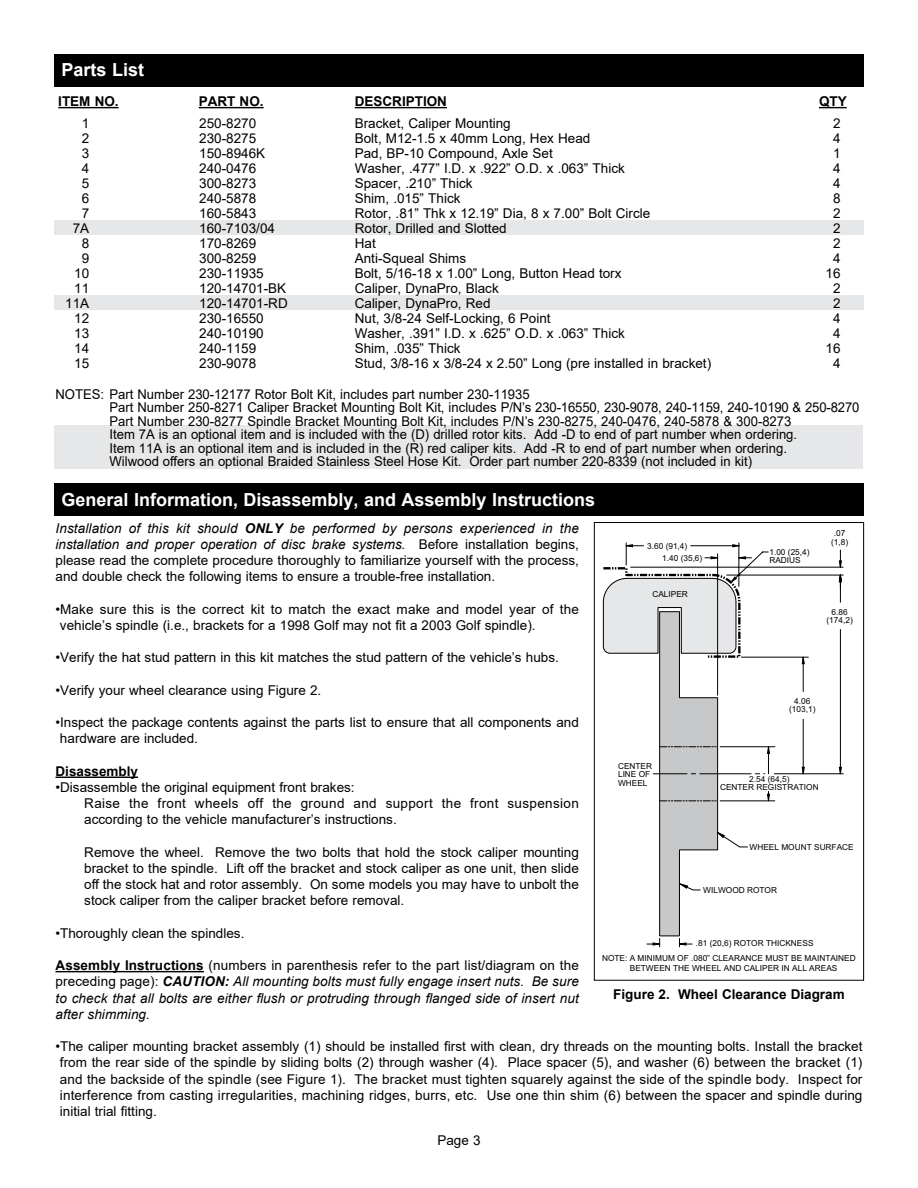
<style>
.page{position:relative;width:918px;height:1188px;background:#fff}
.page>*{position:absolute;margin:0;border:0;box-sizing:border-box;transform-origin:0 0}
.t1{font:700 18px "Arial";color:#fff}
.t2{font:13.5px/15px "Arial";color:#000}
.t3{font:italic 13.5px/16.2px "Arial";letter-spacing:.01em;color:#000;text-align:justify}
.t4{font:700 13.5px "Arial";color:#000}
.t5{font:8.25px/8.2px "Arial";color:#000;text-align:center}
.s1{font-style:italic}
.s2{font-weight:700;font-style:italic}
.s3{font-weight:700;font-style:normal}
.s4{font-style:normal}
.s5{font-weight:700}
</style>
<div class="page">
<div style="left:54px;top:484px;width:810px;height:32px;background:#000"></div>
<div style="left:54px;top:54px;width:810px;height:32px;background:#000"></div>
<hr style="left:56px;top:777px;width:82px;height:1px;background:#000">
<hr style="left:56px;top:971px;width:148px;height:1px;background:#000">
<svg style="left:626px;top:542px;width:218px;height:405px"></svg>
<svg style="left:839px;top:767px;width:2px;height:7px"></svg>
<svg style="left:839px;top:550px;width:3px;height:17px"></svg>
<svg style="left:802px;top:767px;width:2px;height:7px"></svg>
<svg style="left:802px;top:657px;width:2px;height:7px"></svg>
<svg style="left:839px;top:575px;width:2px;height:7px"></svg>
<svg style="left:739px;top:557px;width:6px;height:2px"></svg>
<svg style="left:711px;top:557px;width:7px;height:2px"></svg>
<svg style="left:625px;top:544px;width:115px;height:3px"></svg>
<svg style="left:679px;top:943px;width:7px;height:2px"></svg>
<svg style="left:653px;top:943px;width:7px;height:2px"></svg>
<svg style="left:602px;top:566px;width:167px;height:370px"></svg>
<hr style="left:631px;top:567px;width:212px;height:1px;background:#000">
<div style="left:594px;top:522px;width:270px;height:459px;border:1px solid #000"></div>
<div style="left:54px;top:425px;width:808px;height:43px;background:#e6e7e8"></div>
<div style="left:54px;top:220px;width:810px;height:15px;background:#e6e7e8"></div>
<div style="left:54px;top:295px;width:810px;height:15px;background:#e6e7e8"></div>
<hr style="left:58px;top:107px;width:61px;height:1px;background:#000">
<hr style="left:199px;top:107px;width:65px;height:1px;background:#000">
<hr style="left:355px;top:107px;width:92px;height:1px;background:#000">
<svg style="left:819px;top:107px;width:28px;height:1px"></svg>
<h1 class="t1" style="left:62px;top:57px;width:84px">Parts List</h1>
<p class="t4" style="left:58px;top:92px;width:62px">ITEM NO.</p>
<p class="t4" style="left:199px;top:92px;width:66px">PART NO.</p>
<p class="t4" style="left:355px;top:92px;width:94px">DESCRIPTION</p>
<p class="t4" style="left:819px;top:92px;width:29px">QTY</p>
<p class="t2" style="left:199px;top:115px;width:90px">250-8270<br>230-8275<br>150-8946K<br>240-0476<br>300-8273<br>240-5878<br>160-5843<br>160-7103/04<br>170-8269<br>300-8259<br>230-11935<br>120-14701-BK<br>120-14701-RD<br>230-16550<br>240-10190<br>240-1159<br>230-9078</p>
<p class="t2" style="left:355px;top:115px;width:358px">Bracket, Caliper Mounting<br>Bolt, M12-1.5 x 40mm Long, Hex Head<br>Pad, BP-10 Compound, Axle Set<br>Washer, .477” I.D. x .922” O.D. x .063” Thick<br>Spacer, .210” Thick<br>Shim, .015” Thick<br>Rotor, .81” Thk x 12.19” Dia, 8 x 7.00” Bolt Circle<br>Rotor, Drilled and Slotted<br>Hat<br>Anti-Squeal Shims<br>Bolt, 5/16-18 x 1.00” Long, Button Head torx<br>Caliper, DynaPro, Black<br>Caliper, DynaPro, Red<br>Nut, 3/8-24 Self-Locking, 6 Point<br>Washer, .391” I.D. x .625” O.D. x .063” Thick<br>Shim, .035” Thick<br>Stud, 3/8-16 x 3/8-24 x 2.50” Long (pre installed in bracket)</p>
<p class="t2" style="left:65px;top:115px;width:26px;text-align:right">1<br>2<br>3<br>4<br>5<br>6<br>7<br>7A<br>8<br>9<br>10<br>11<br>11A<br>12<br>13<br>14<br>15</p>
<p class="t2" style="left:826px;top:115px;width:17px;text-align:center">2<br>4<br>1<br>4<br>4<br>8<br>2<br>2<br>2<br>4<br>16<br>2<br>2<br>4<br>4<br>16<br>4</p>
<p class="t2" style="left:110px;top:387px;width:752px;line-height:13.5px;text-indent:-54px">NOTES: Part Number 230-12177 Rotor Bolt Kit, includes part number 230-11935<br>Part Number 250-8271 Caliper Bracket Mounting Bolt Kit, includes P/N’s 230-16550, 230-9078, 240-1159, 240-10190 &amp; 250-8270<br>Part Number 230-8277 Spindle Bracket Mounting Bolt Kit, includes P/N’s 230-8275, 240-0476, 240-5878 &amp; 300-8273<br>Item 7A is an optional item and is included with the (D) drilled rotor kits. Add -D to end of part number when ordering.<br>Item 11A is an optional item and is included in the (R) red caliper kits. Add -R to end of part number when ordering.<br>Wilwood offers an optional Braided Stainless Steel Hose Kit. Order part number 220-8339 (not included in kit)</p>
<h1 class="t1" style="left:62px;top:487px;width:535px">General Information, Disassembly, and Assembly Instructions</h1>
<p class="t2" style="left:56px;top:520px;width:525px;line-height:16.2px;text-align:justify"><span class="s1">Installation of this kit should</span> <span class="s2">ONLY</span> <span class="s1">be performed by persons experienced in the installation and proper operation of disc brake systems.</span> Before installation begins, please read the complete procedure thoroughly to familiarize yourself with the process, and double check the following items to ensure a trouble-free installation.</p>
<p class="t2" style="left:60px;top:601px;width:520px;line-height:16.2px;text-indent:-4px">•Make sure this is the correct kit to match the exact make and model year of the vehicle’s spindle (i.e., brackets for a 1998 Golf may not fit a 2003 Golf spindle).</p>
<p class="t2" style="left:56px;top:650px;width:505px">•Verify the hat stud pattern in this kit matches the stud pattern of the vehicle’s hubs.</p>
<p class="t2" style="left:56px;top:683px;width:267px">•Verify your wheel clearance using Figure 2.</p>
<p class="t2" style="left:60px;top:714px;width:520px;line-height:16.2px;text-indent:-4px">•Inspect the package contents against the parts list to ensure that all components and hardware are included.</p>
<p class="t4" style="left:56px;top:762px;width:84px">Disassembly</p>
<p class="t2" style="left:84px;top:779px;width:496px;line-height:16.2px;text-indent:-29px">•Disassemble the original equipment front brakes:<br>Raise the front wheels off the ground and support the front suspension according to the vehicle manufacturer’s instructions.</p>
<p class="t2" style="left:84px;top:844px;width:496px;line-height:16.2px;text-align:justify">Remove the wheel. Remove the two bolts that hold the stock caliper mounting bracket to the spindle. Lift off the bracket and stock caliper as one unit, then slide off the stock hat and rotor assembly. On some models you may have to unbolt the stock caliper from the caliper bracket before removal.</p>
<p class="t2" style="left:55px;top:926px;width:190px">•Thoroughly clean the spindles.</p>
<p class="t3" style="left:55px;top:958px;width:525px"><span class="s3">Assembly Instructions</span> <span class="s4">(numbers in parenthesis refer to the part list/diagram on the preceding page):</span> <span class="s5">CAUTION:</span> All mounting bolts must fully engage insert nuts. Be sure to check that all bolts are either flush or protruding through flanged side of insert nut after shimming.</p>
<p class="t2" style="left:60px;top:1038px;width:804px;line-height:16.2px;text-align:justify;text-indent:-4px">•The caliper mounting bracket assembly (1) should be installed first with clean, dry threads on the mounting bolts. Install the bracket from the rear side of the spindle by sliding bolts (2) through washer (4). Place spacer (5), and washer (6) between the bracket (1) and the backside of the spindle (see Figure 1). The bracket must tighten squarely against the side of the spindle body. Inspect for interference from casting irregularities, machining ridges, burrs, etc. Use one thin shim (6) between the spacer and spindle during initial trial fitting.</p>
<p class="t5" style="left:831px;top:529px;width:19px">.07 (1,8)</p>
<p class="t5" style="left:647px;top:542px;width:42px">3.60 (91,4)</p>
<p class="t5" style="left:769px;top:548px;width:42px">1.00 (25,4)</p>
<p class="t5" style="left:662px;top:554px;width:42px">1.40 (35,6)</p>
<p class="t5" style="left:769px;top:556px;width:33px">RADIUS</p>
<p class="t5" style="left:652px;top:590px;width:37px">CALIPER</p>
<p class="t5" style="left:827px;top:608px;width:28px">6.86 (174,2)</p>
<p class="t5" style="left:789px;top:697px;width:28px">4.06 (103,1)</p>
<p class="t5" style="left:618px;top:762px;width:36px;text-align:left">CENTER<br>LINE OF<br>WHEEL</p>
<p class="t5" style="left:720px;top:775px;width:100px">2.54 (64,5)<br>CENTER REGISTRATION</p>
<p class="t5" style="left:750px;top:843px;width:106px">WHEEL MOUNT SURFACE</p>
<p class="t5" style="left:703px;top:886px;width:75px">WILWOOD ROTOR</p>
<p class="t5" style="left:696px;top:938px;width:119px">.81 (20,6) ROTOR THICKNESS</p>
<p class="t5" style="left:630px;top:953px;width:227px;line-height:9.9px;text-align:left;text-indent:-28px">NOTE: A MINIMUM OF .080” CLEARANCE MUST BE MAINTAINED<br>BETWEEN THE WHEEL AND CALIPER IN ALL AREAS</p>
<p class="t4" style="left:613px;top:985px;width:233px">Figure 2. Wheel Clearance Diagram</p>
<p class="t2" style="left:437px;top:1133px;width:45px">Page 3</p>
</div>
